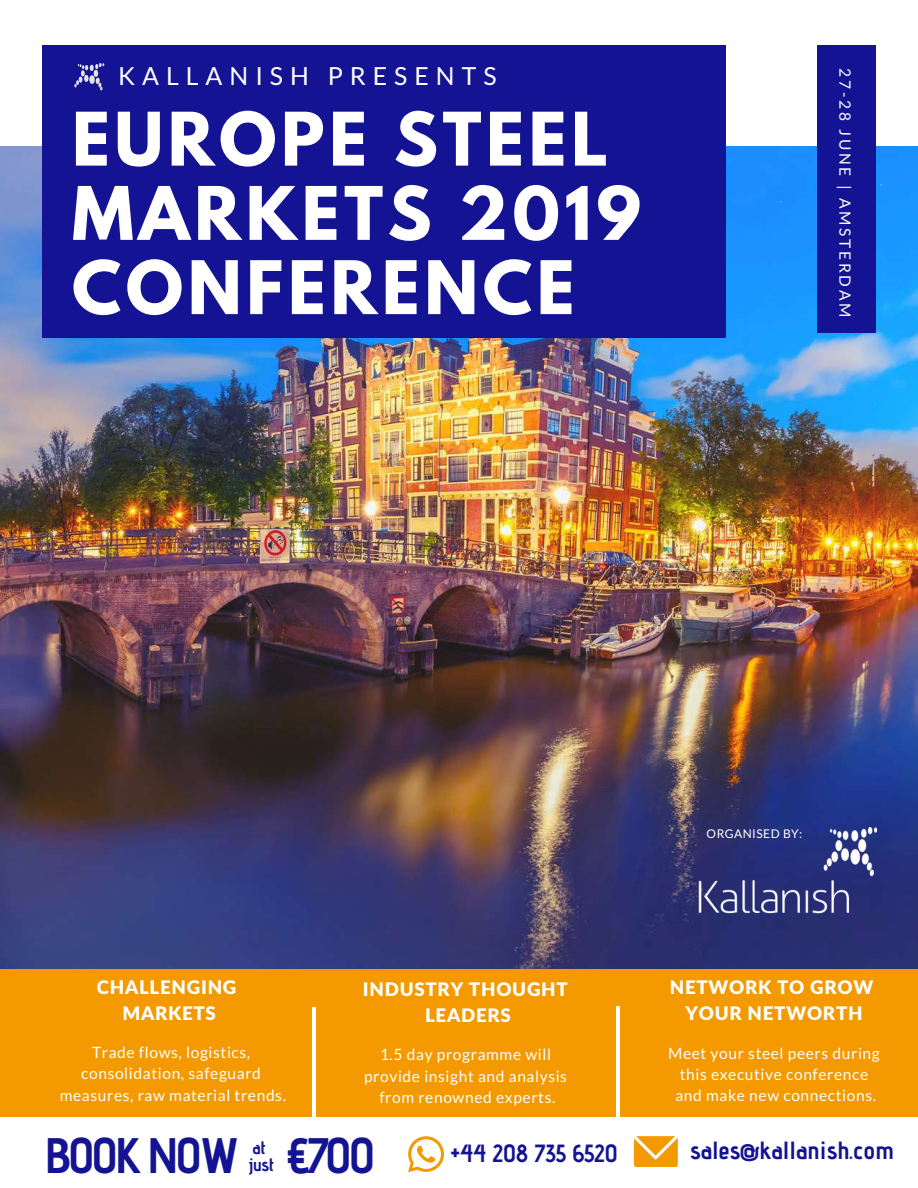
<style>
.page{position:relative;width:918px;height:1188px;background:#fff}
.page>*{position:absolute;margin:0;border:0;box-sizing:border-box;transform-origin:0 0}
.t1{font:700 65.4px/74.2px "League Spartan";letter-spacing:.07em;color:#fff}
.t2{font:700 49.8px "Advent Pro";letter-spacing:-.08em;color:#131393}
.t3{font:700 24.9px "Advent Pro";color:#131393}
.t4{font:24.9px "Lato";letter-spacing:.28em;color:#fff}
.t5{font:900 18.75px/25.8px "Lato Latin";letter-spacing:.04em;color:#fff;text-align:center}
.t6{font:700 18px "Advent Pro";color:#131393}
.t7{font:15.6px/21.3px "Lato";letter-spacing:.04em;color:#fff;text-align:center}
.t8{font:15.6px "Lato";letter-spacing:.175em;color:#fff}
.t9{font:12px "Lato";letter-spacing:.04em;color:#fff}
</style>
<div class="page">
<img style="left:0;top:146px;width:918px;height:823px">
<div style="left:42px;top:45px;width:684px;height:293px;background:#131393"></div>
<div style="left:0;top:969px;width:918px;height:147px;background:#f49900"></div>
<hr style="left:312px;top:1008px;width:3px;height:140px;background:#fff">
<hr style="left:616px;top:1006px;width:4px;height:141px;background:#fff">
<div style="left:818px;top:45px;width:58px;height:288px;background:#131393"></div>
<svg style="left:408px;top:1136px;width:36px;height:36px"></svg>
<svg style="left:634px;top:1136px;width:44px;height:31px"></svg>
<img style="left:698px;top:828px;width:178px;height:91px">
<img style="left:74px;top:63px;width:31px;height:27px">
<h3 class="t4" style="left:118px;top:61px;width:380px">KALLANISH PRESENTS</h3>
<h1 class="t1" style="left:72px;top:111px;width:571px">EUROPE STEEL<br>MARKETS 2019<br>CONFERENCE</h1>
<p class="t8" style="left:855px;top:68px;width:251px;rotate:90deg">27-28 JUNE | AMSTERDAM</p>
<p class="t5" style="left:97px;top:974px;width:141px">CHALLENGING<br>MARKETS</p>
<p class="t7" style="left:60px;top:1041px;width:228px">Trade flows, logistics, consolidation, safeguard measures, raw material trends.</p>
<p class="t5" style="left:363px;top:976px;width:206px">INDUSTRY THOUGHT<br>LEADERS</p>
<p class="t7" style="left:364px;top:1044px;width:204px">1.5 day programme will provide insight and analysis from renowned experts.</p>
<p class="t9" style="left:707px;top:826px;width:97px">ORGANISED BY:</p>
<p class="t5" style="left:670px;top:974px;width:205px">NETWORK TO GROW<br>YOUR NETWORTH</p>
<p class="t7" style="left:668px;top:1042px;width:213px">Meet your steel peers during this executive conference and make new connections.</p>
<h2 class="t2" style="left:44px;top:1125px;width:333px">BOOK NOW €700</h2>
<p class="t6" style="left:253px;top:1136px;width:15px">at</p>
<h3 class="t3" style="left:451px;top:1138px;width:169px">+44 208 735 6520</h3>
<h3 class="t3" style="left:690px;top:1135px;width:205px">sales@kallanish.com</h3>
<p class="t6" style="left:249px;top:1153px;width:26px">just</p>
</div>
